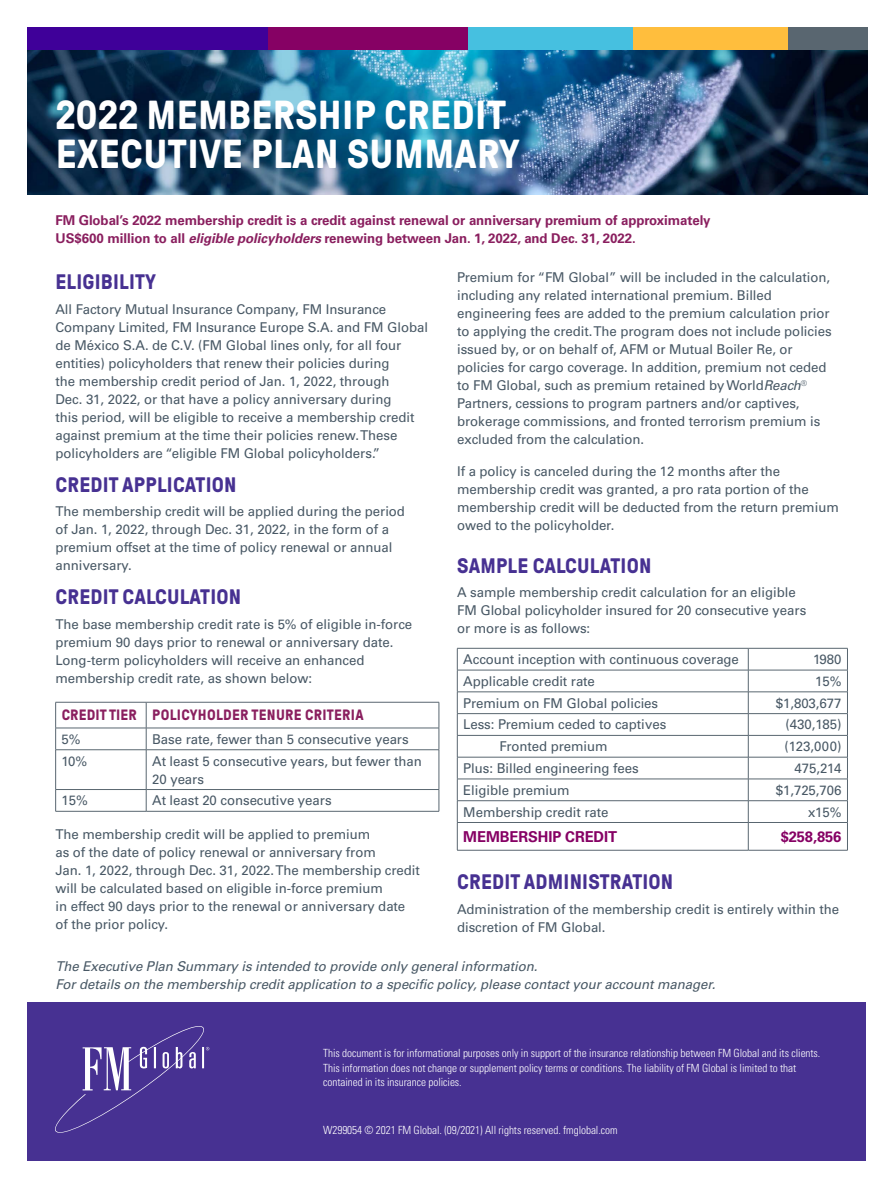
<style>
.page{position:relative;width:893px;height:1188px;background:#fff}
.page>*{position:absolute;margin:0;border:0;box-sizing:border-box;transform-origin:0 0}
.t1{font:700 40.5px/38.7px "GT Pressura Pro";letter-spacing:.01em;color:#fff}
.t2{font:700 21px "GT Pressura Pro";letter-spacing:.01em;color:#473192}
.t3{font:700 15px "GT Pressura Pro";letter-spacing:.02em;color:#8a1f5f}
.t4{font:700 15px "Univers LT Std";letter-spacing:-.005em;color:#860164}
.t5{font:13.5px/18px "Univers LT Std";letter-spacing:-.005em;color:#485865}
.t6{font:700 13.5px/18px "Univers LT Std";letter-spacing:-.005em;color:#8a1f5f}
.t7{font:italic 13.5px/18px "Univers LT Std";letter-spacing:-.005em;color:#485865}
.t8{font:300 condensed 11.25px/14.2px "Univers LT Std";letter-spacing:-.005em;color:#fff}
.s1{font-style:italic}
</style>
<div class="page">
<img style="left:27px;top:50px;width:841px;height:144px">
<div style="left:27px;top:1002px;width:838px;height:159px;background:#473192"></div>
<svg style="left:55px;top:1026px;width:154px;height:107px"></svg>
<div style="left:453px;top:27px;width:197px;height:23px;background:#46c0e0"></div>
<div style="left:633px;top:27px;width:168px;height:23px;background:#ffbe3d"></div>
<div style="left:788px;top:27px;width:80px;height:23px;background:#596670"></div>
<div style="left:162px;top:27px;width:305px;height:23px;background:#860164"></div>
<div style="left:27px;top:27px;width:240px;height:23px;background:#3f0099"></div>
<hr style="left:55px;top:702px;width:91px;height:1px;background:#596670">
<hr style="left:146px;top:702px;width:293px;height:1px;background:#596670">
<hr style="left:55px;top:728px;width:91px;height:1px;background:#596670">
<svg style="left:55px;top:702px;width:1px;height:48px"></svg>
<hr style="left:146px;top:728px;width:293px;height:1px;background:#596670">
<svg style="left:146px;top:702px;width:1px;height:48px"></svg>
<svg style="left:439px;top:702px;width:1px;height:48px"></svg>
<hr style="left:55px;top:750px;width:91px;height:1px;background:#596670">
<hr style="left:55px;top:750px;width:1px;height:39px;background:#596670">
<hr style="left:146px;top:750px;width:293px;height:1px;background:#596670">
<hr style="left:146px;top:750px;width:1px;height:39px;background:#596670">
<hr style="left:439px;top:750px;width:1px;height:39px;background:#596670">
<hr style="left:55px;top:789px;width:91px;height:1px;background:#596670">
<svg style="left:55px;top:790px;width:1px;height:21px"></svg>
<hr style="left:146px;top:789px;width:293px;height:1px;background:#596670">
<svg style="left:146px;top:790px;width:1px;height:21px"></svg>
<svg style="left:439px;top:790px;width:1px;height:21px"></svg>
<hr style="left:55px;top:811px;width:91px;height:1px;background:#596670">
<hr style="left:146px;top:811px;width:293px;height:1px;background:#596670">
<hr style="left:457px;top:648px;width:291px;height:1px;background:#596670">
<hr style="left:748px;top:648px;width:100px;height:1px;background:#596670">
<hr style="left:457px;top:670px;width:291px;height:1px;background:#596670">
<hr style="left:748px;top:670px;width:100px;height:1px;background:#596670">
<hr style="left:457px;top:692px;width:291px;height:1px;background:#596670">
<hr style="left:748px;top:692px;width:100px;height:1px;background:#596670">
<hr style="left:457px;top:713px;width:291px;height:1px;background:#596670">
<hr style="left:748px;top:713px;width:100px;height:1px;background:#596670">
<hr style="left:457px;top:735px;width:291px;height:1px;background:#596670">
<hr style="left:748px;top:735px;width:100px;height:1px;background:#596670">
<hr style="left:457px;top:757px;width:291px;height:1px;background:#596670">
<hr style="left:748px;top:757px;width:100px;height:1px;background:#596670">
<hr style="left:457px;top:779px;width:291px;height:1px;background:#596670">
<hr style="left:748px;top:779px;width:100px;height:1px;background:#596670">
<hr style="left:457px;top:800px;width:291px;height:1px;background:#596670">
<hr style="left:748px;top:800px;width:100px;height:1px;background:#596670">
<hr style="left:457px;top:822px;width:291px;height:1px;background:#596670">
<svg style="left:457px;top:648px;width:1px;height:202px"></svg>
<hr style="left:748px;top:822px;width:100px;height:1px;background:#596670">
<svg style="left:748px;top:648px;width:1px;height:202px"></svg>
<svg style="left:847px;top:648px;width:1px;height:202px"></svg>
<hr style="left:457px;top:850px;width:291px;height:1px;background:#596670">
<hr style="left:748px;top:850px;width:100px;height:1px;background:#596670">
<h1 class="t1" style="left:55px;top:96px;width:466px">2022 MEMBERSHIP CREDIT<br>EXECUTIVE PLAN SUMMARY</h1>
<p class="t6" style="left:55px;top:211px;width:657px">FM Global’s 2022 membership credit is a credit against renewal or anniversary premium of approximately<br>US$600 million to all <span class="s1">eligible policyholders</span> renewing between Jan. 1, 2022, and Dec. 31, 2022.</p>
<h2 class="t2" style="left:56px;top:271px;width:102px">ELIGIBILITY</h2>
<p class="t5" style="left:55px;top:300px;width:374px">All Factory Mutual Insurance Company, FM Insurance Company Limited, FM Insurance Europe S.A. and FM Global de México S.A. de C.V. (FM Global lines only, for all four entities) policyholders that renew their policies during<br>the membership credit period of Jan. 1, 2022, through<br>Dec. 31, 2022, or that have a policy anniversary during<br>this period, will be eligible to receive a membership credit against premium at the time their policies renew. These policyholders are “eligible FM Global policyholders.”</p>
<h2 class="t2" style="left:56px;top:473px;width:182px">CREDIT APPLICATION</h2>
<p class="t5" style="left:55px;top:503px;width:351px">The membership credit will be applied during the period of Jan. 1, 2022, through Dec. 31, 2022, in the form of a premium offset at the time of policy renewal or annual anniversary.</p>
<h2 class="t2" style="left:56px;top:586px;width:187px">CREDIT CALCULATION</h2>
<p class="t5" style="left:55px;top:615px;width:358px">The base membership credit rate is 5% of eligible in-force premium 90 days prior to renewal or anniversary date.<br>Long-term policyholders will receive an enhanced membership credit rate, as shown below:</p>
<p class="t3" style="left:62px;top:707px;width:303px">CREDIT TIER POLICYHOLDER TENURE CRITERIA</p>
<p class="t5" style="left:62px;top:730px;width:21px">5%</p>
<p class="t5" style="left:152px;top:730px;width:258px">Base rate, fewer than 5 consecutive years</p>
<p class="t5" style="left:62px;top:752px;width:27px">10%</p>
<p class="t5" style="left:152px;top:752px;width:271px">At least 5 consecutive years, but fewer than<br>20 years</p>
<p class="t5" style="left:62px;top:792px;width:28px">15%</p>
<p class="t5" style="left:152px;top:792px;width:181px">At least 20 consecutive years</p>
<p class="t5" style="left:55px;top:825px;width:366px">The membership credit will be applied to premium<br>as of the date of policy renewal or anniversary from<br>Jan. 1, 2022, through Dec. 31, 2022. The membership credit will be calculated based on eligible in-force premium<br>in effect 90 days prior to the renewal or anniversary date of the prior policy.</p>
<p class="t5" style="left:457px;top:269px;width:376px">Premium for “FM Global” will be included in the calculation, including any related international premium. Billed engineering fees are added to the premium calculation prior to applying the credit. The program does not include policies issued by, or on behalf of, AFM or Mutual Boiler Re, or policies for cargo coverage. In addition, premium not ceded to FM Global, such as premium retained by World<span class="s1">Reach</span><sup>® </sup>Partners, cessions to program partners and/or captives, brokerage commissions, and fronted terrorism premium is excluded from the calculation.</p>
<p class="t5" style="left:457px;top:462px;width:383px">If a policy is canceled during the 12 months after the membership credit was granted, a pro rata portion of the membership credit will be deducted from the return premium owed to the policyholder.</p>
<h2 class="t2" style="left:457px;top:554px;width:196px">SAMPLE CALCULATION</h2>
<p class="t5" style="left:457px;top:584px;width:351px">A sample membership credit calculation for an eligible<br>FM Global policyholder insured for 20 consecutive years or more is as follows:</p>
<p class="t5" style="left:463px;top:650px;width:277px">Account inception with continuous coverage</p>
<p class="t5" style="left:813px;top:650px;width:30px">1980</p>
<p class="t5" style="left:463px;top:672px;width:133px">Applicable credit rate</p>
<p class="t5" style="left:815px;top:672px;width:28px">15%</p>
<p class="t5" style="left:463px;top:694px;width:196px">Premium on FM Global policies</p>
<p class="t5" style="left:776px;top:694px;width:67px">$1,803,677</p>
<p class="t5" style="left:463px;top:716px;width:204px">Less: Premium ceded to captives</p>
<p class="t5" style="left:785px;top:716px;width:57px">(430,185)</p>
<p class="t5" style="left:499px;top:737px;width:110px">Fronted premium</p>
<p class="t5" style="left:784px;top:737px;width:58px">(123,000)</p>
<p class="t5" style="left:463px;top:759px;width:177px">Plus: Billed engineering fees</p>
<p class="t5" style="left:794px;top:759px;width:48px">475,214</p>
<p class="t5" style="left:463px;top:781px;width:108px">Eligible premium</p>
<p class="t5" style="left:776px;top:781px;width:67px">$1,725,706</p>
<p class="t5" style="left:463px;top:803px;width:147px">Membership credit rate</p>
<p class="t5" style="left:808px;top:803px;width:35px">x15%</p>
<p class="t4" style="left:463px;top:828px;width:155px">MEMBERSHIP CREDIT</p>
<p class="t4" style="left:781px;top:828px;width:62px">$258,856</p>
<h2 class="t2" style="left:457px;top:871px;width:218px">CREDIT ADMINISTRATION</h2>
<p class="t5" style="left:457px;top:900px;width:384px">Administration of the membership credit is entirely within the discretion of FM Global.</p>
<p class="t7" style="left:55px;top:957px;width:661px">The Executive Plan Summary is intended to provide only general information.<br>For details on the membership credit application to a specific policy, please contact your account manager.</p>
<p class="t8" style="left:323px;top:1046px;width:499px">This document is for informational purposes only in support of the insurance relationship between FM Global and its clients.<br>This information does not change or supplement policy terms or conditions. The liability of FM Global is limited to that contained in its insurance policies.</p>
<p class="t8" style="left:323px;top:1122px;width:296px">W299054 © 2021 FM Global. (09/2021) All rights reserved. fmglobal.com</p>
</div>
